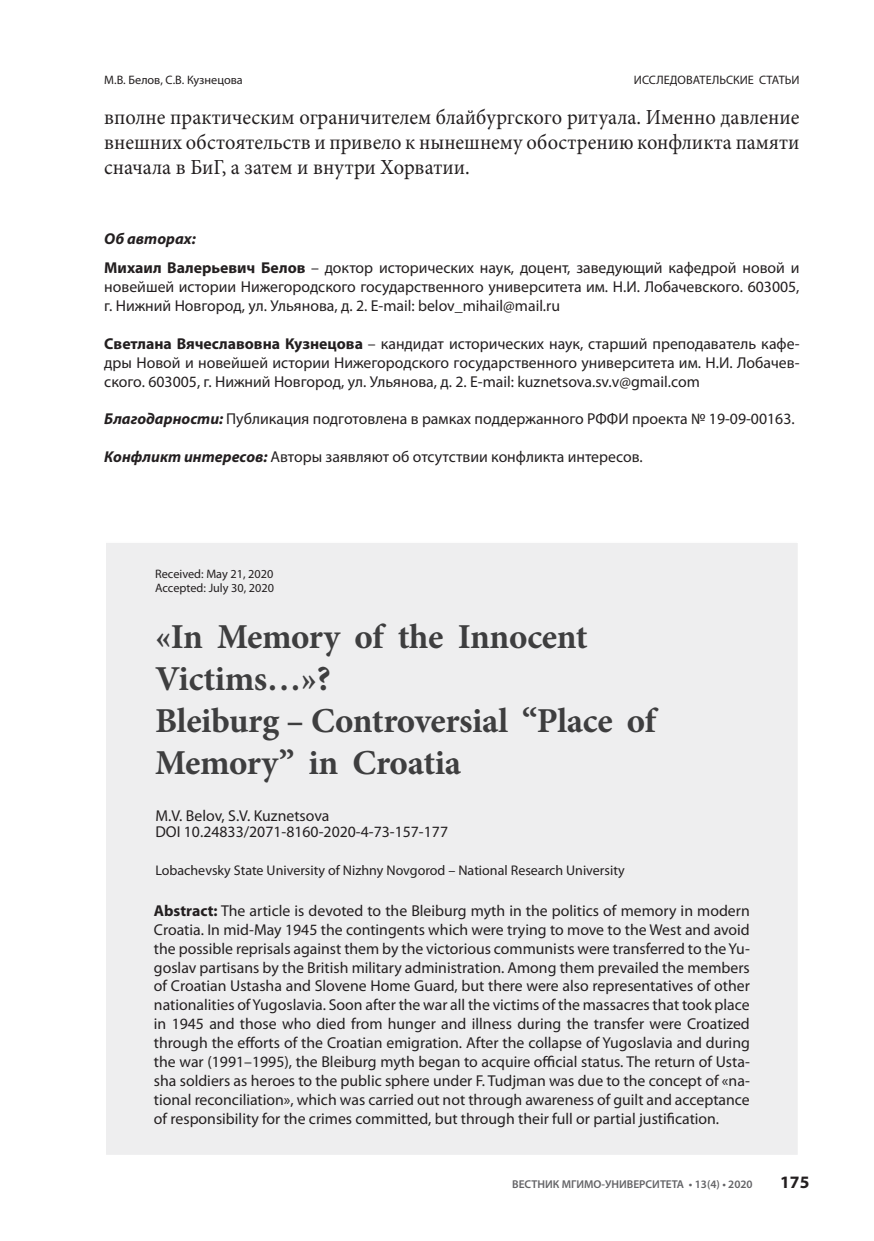
<style>
.page{position:relative;width:874px;height:1241px;background:#fff}
.page>*{position:absolute;margin:0;border:0;box-sizing:border-box;transform-origin:0 0}
.t1{font:700 35px/42px "Minion Pro";letter-spacing:-.015em;color:#3e3e3f}
.t2{font:21.53px/25px "Minion Pro";color:#231f20;text-align:justify;scale:.95 1}
.t3{font:700 17.5px "Myriad Pro";color:#231f20}
.t4{font:15.75px/18.9px "Myriad Pro";color:#231f20;text-align:justify}
.t5{font:italic 700 15.75px "Myriad Pro";color:#231f20}
.t6{font:14px "Myriad Pro";color:#231f20}
.t7{font:12.25px "Myriad Pro";color:#231f20}
.t8{font:600 11.38px "Myriad Pro";color:#636366}
.s1{font-weight:700}
.s2{font-weight:700;font-style:italic}
</style>
<div class="page">
<div style="left:104px;top:541px;width:695px;height:615px;background:#eeeeef;border:2px solid #fff"></div>
<p class="t7" style="left:104px;top:72px;width:140px">М.В. Белов, С.В. Кузнецова</p>
<p class="t7" style="left:633px;top:72px;width:167px">ИССЛЕДОВАТЕЛЬСКИЕ СТАТЬИ</p>
<p class="t2" style="left:104px;top:105px;width:733px">вполне практическим ограничителем блайбургского ритуала. Именно давление внешних обстоятельств и привело к нынешнему обострению конфликта памяти сначала в БиГ, а затем и внутри Хорватии.</p>
<p class="t5" style="left:104px;top:228px;width:93px">Об авторах:</p>
<p class="t4" style="left:104px;top:258px;width:696px"><span class="s1">Михаил Валерьевич Белов</span> – доктор исторических наук, доцент, заведующий кафедрой новой и новейшей истории Нижегородского государственного университета им. Н.И. Лобачевского. 603005, г. Нижний Новгород, ул. Ульянова, д. 2. E-mail: belov_mihail@mail.ru</p>
<p class="t4" style="left:104px;top:333px;width:696px"><span class="s1">Светлана Вячеславовна Кузнецова</span> – кандидат исторических наук, старший преподаватель кафе&shy;дры Новой и новейшей истории Нижегородского государственного университета им. Н.И. Лобачев&shy;ского. 603005, г. Нижний Новгород, ул. Ульянова, д. 2. E-mail: kuznetsova.sv.v@gmail.com</p>
<p class="t4" style="left:104px;top:409px;width:691px"><span class="s2">Благодарности:</span> Публикация подготовлена в рамках поддержанного РФФИ проекта № 19-09-00163.</p>
<p class="t4" style="left:104px;top:447px;width:540px"><span class="s2">Конфликт интересов:</span> Авторы заявляют об отсутствии конфликта интересов.</p>
<p class="t7" style="left:155px;top:566px;width:120px">Received: May 21, 2020</p>
<p class="t7" style="left:155px;top:580px;width:120px">Accepted: July 30, 2020</p>
<p class="t1" style="left:155px;top:615px;width:434px">«In Memory of the Innocent<br>Victims…»?</p>
<p class="t1" style="left:155px;top:699px;width:502px">Bleiburg – Controversial “Place of<br>Memory” in Croatia</p>
<p class="t4" style="left:155px;top:806px;width:175px">M.V. Belov, S.V. Kuznetsova</p>
<p class="t4" style="left:155px;top:822px;width:294px">DOI 10.24833/2071-8160-2020-4-73-157-177</p>
<p class="t6" style="left:155px;top:861px;width:470px">Lobachevsky State University of Nizhny Novgorod – National Research University</p>
<p class="t4" style="left:154px;top:900px;width:597px"><span class="s1">Abstract:</span> The article is devoted to the Bleiburg myth in the politics of memory in modern Croatia. In mid-May 1945 the contingents which were trying to move to the West and avoid the possible reprisals against them by the victorious communists were transferred to the Yu&shy;goslav partisans by the British military administration. Among them prevailed the members of Croatian Ustasha and Slovene Home Guard, but there were also representatives of other nationalities of Yugoslavia. Soon after the war all the victims of the massacres that took place in 1945 and those who died from hunger and illness during the transfer were Croatized through the efforts of the Croatian emigration. After the collapse of Yugoslavia and during the war (1991–1995), the Bleiburg myth began to acquire official status. The return of Usta&shy;sha soldiers as heroes to the public sphere under F. Tudjman was due to the concept of «na&shy;tional reconciliation», which was carried out not through awareness of guilt and acceptance of responsibility for the crimes committed, but through their full or partial justification.</p>
<p class="t8" style="left:512px;top:1176px;width:242px">ВЕСТНИК МГИМО-УНИВЕРСИТЕТА • 13(4) • 2020</p>
<p class="t3" style="left:779px;top:1170px;width:31px">175</p>
</div>
